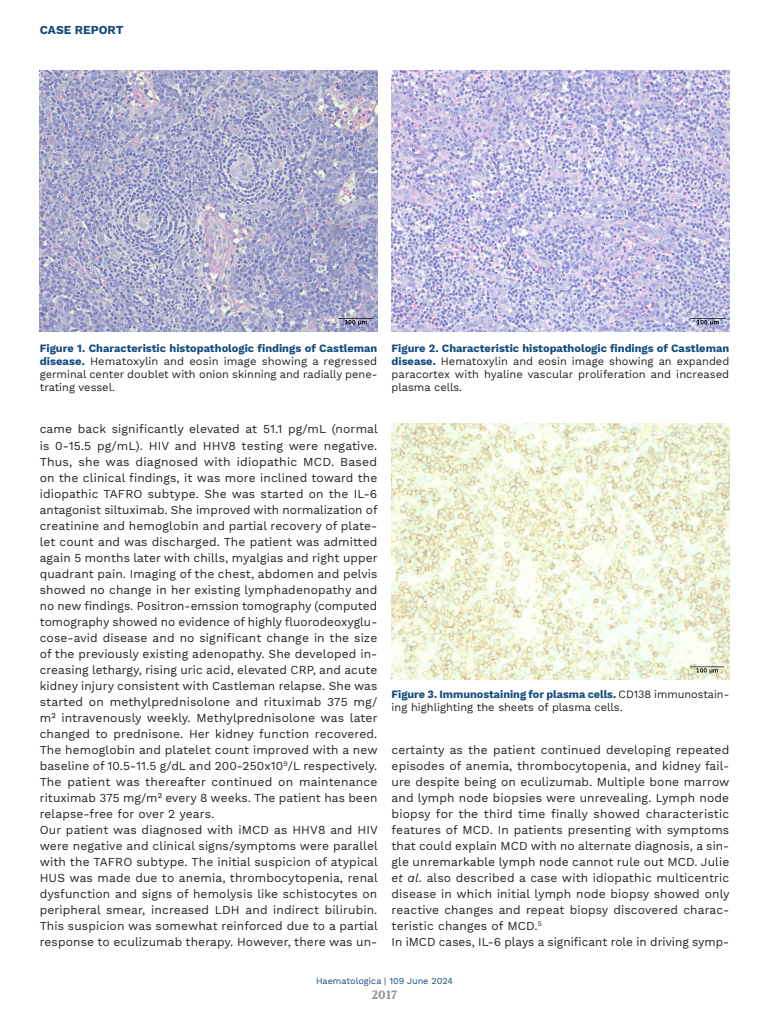
<style>
.page{position:relative;width:769px;height:1024px;background:#fff}
.page>*{position:absolute;margin:0;border:0;box-sizing:border-box;transform-origin:0 0}
.TESTO{font:12px/16px "Work Sans";letter-spacing:.01em;color:#231f20;text-align:justify}
.t1{font:700 12px "Work Sans";color:#134a80}
.t2{font:700 12px "Volkhov";color:#939598}
.DIDA_Figura{font:11px/13px "Work Sans";color:#231f20;text-align:justify}
.t3{font:9px "Work Sans";color:#134a80}
.s1{font-weight:700;color:#134a80}
.s2{font-style:italic}
</style>
<div class="page">
<img style="left:391px;top:71px;width:338px;height:261px">
<img style="left:40px;top:71px;width:337px;height:261px">
<img style="left:391px;top:423px;width:338px;height:256px">
<p class="t1" style="left:40px;top:23px;width:85px">CASE REPORT</p>
<p class="DIDA_Figura" style="left:40px;top:342px;width:339px"><span class="s1">Figure 1. Characteristic histopathologic findings of Castleman disease.</span> Hematoxylin and eosin image showing a regressed germinal center doublet with onion skinning and radially pene&shy;trating vessel.</p>
<p class="TESTO" style="left:40px;top:422px;width:339px">came back significantly elevated at 51.1 pg/mL (normal is 0-15.5 pg/mL). HIV and HHV8 testing were negative.<br>Thus, she was diagnosed with idiopathic MCD. Based on the clinical findings, it was more inclined toward the idiopathic TAFRO subtype. She was started on the IL-6 antagonist siltuximab. She improved with normalization of creatinine and hemoglobin and partial recovery of plate&shy;let count and was discharged. The patient was admitted again 5 months later with chills, myalgias and right upper quadrant pain. Imaging of the chest, abdomen and pelvis showed no change in her existing lymphadenopathy and no new findings. Positron-emssion tomography (computed tomography showed no evidence of highly fluorodeoxyglu&shy;cose-avid disease and no significant change in the size of the previously existing adenopathy. She developed in&shy;creasing lethargy, rising uric acid, elevated CRP, and acute kidney injury consistent with Castleman relapse. She was started on methylprednisolone and rituximab 375 mg/ m² intravenously weekly. Methylprednisolone was later changed to prednisone. Her kidney function recovered.<br>The hemoglobin and platelet count improved with a new baseline of 10.5-11.5 g/dL and 200-250x10<sup>9</sup>/L respectively.<br>The patient was thereafter continued on maintenance rituximab 375 mg/m² every 8 weeks. The patient has been relapse-free for over 2 years.</p>
<p class="TESTO" style="left:40px;top:822px;width:339px">Our patient was diagnosed with iMCD as HHV8 and HIV were negative and clinical signs/symptoms were parallel with the TAFRO subtype. The initial suspicion of atypical HUS was made due to anemia, thrombocytopenia, renal dysfunction and signs of hemolysis like schistocytes on peripheral smear, increased LDH and indirect bilirubin.<br>This suspicion was somewhat reinforced due to a partial response to eculizumab therapy. However, there was un-</p>
<p class="DIDA_Figura" style="left:391px;top:342px;width:339px"><span class="s1">Figure 2. Characteristic histopathologic findings of Castleman disease.</span> Hematoxylin and eosin image showing an expanded paracortex with hyaline vascular proliferation and increased plasma cells.</p>
<p class="DIDA_Figura" style="left:391px;top:688px;width:339px"><span class="s1">Figure 3. Immunostaining for plasma cells.</span> CD138 immunostain&shy;ing highlighting the sheets of plasma cells.</p>
<p class="TESTO" style="left:391px;top:742px;width:339px">certainty as the patient continued developing repeated episodes of anemia, thrombocytopenia, and kidney fail&shy;ure despite being on eculizumab. Multiple bone marrow and lymph node biopsies were unrevealing. Lymph node biopsy for the third time finally showed characteristic features of MCD. In patients presenting with symptoms that could explain MCD with no alternate diagnosis, a sin&shy;gle unremarkable lymph node cannot rule out MCD. Julie <span class="s2">et al</span>. also described a case with idiopathic multicentric disease in which initial lymph node biopsy showed only reactive changes and repeat biopsy discovered charac&shy;teristic changes of MCD.<sup>5</sup></p>
<p class="TESTO" style="left:391px;top:934px;width:339px">In iMCD cases, IL-6 plays a significant role in driving symp-</p>
<p class="t3" style="left:316px;top:975px;width:138px">Haematologica | 109 June 2024</p>
<p class="t2" style="left:371px;top:987px;width:27px">2017</p>
</div>
